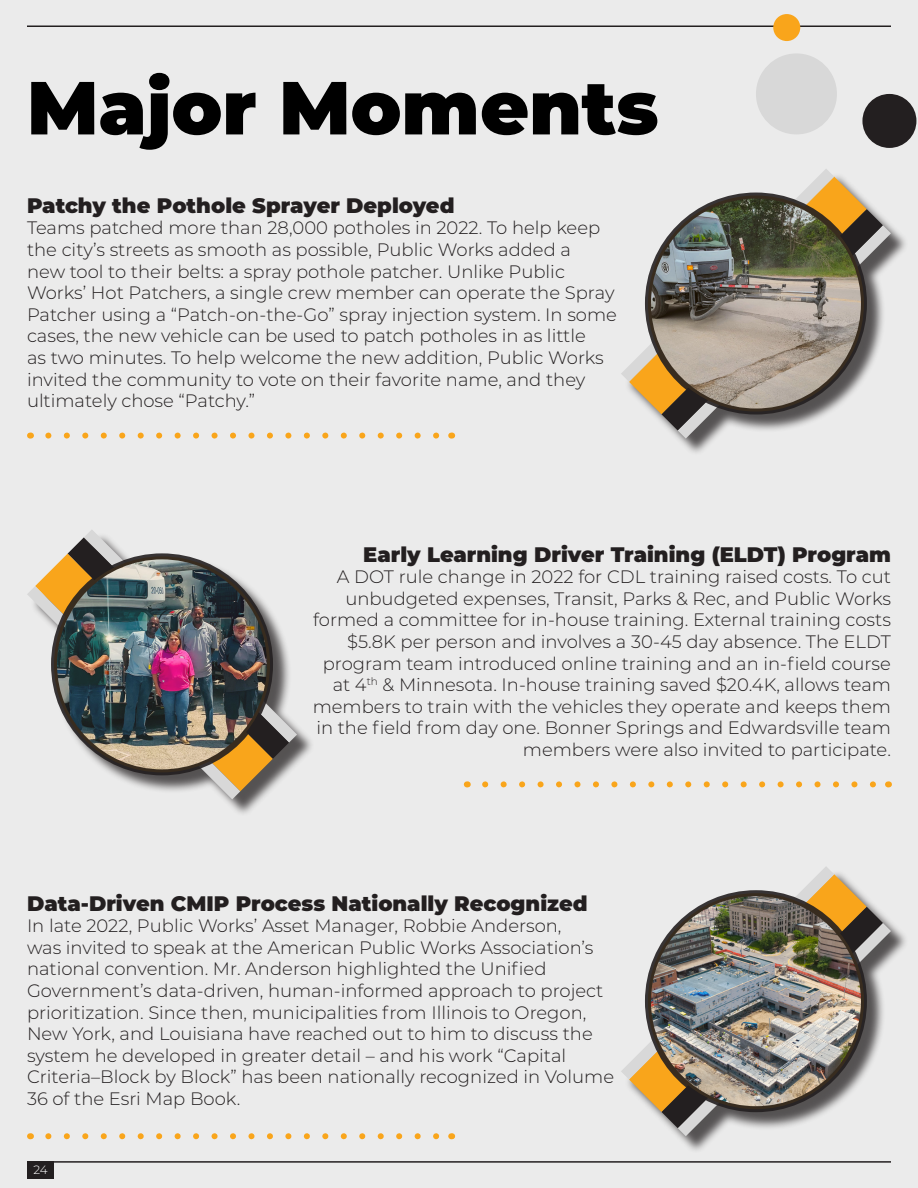
<style>
.page{position:relative;width:918px;height:1188px;background:#ebebeb}
.page>*{position:absolute;margin:0;border:0;box-sizing:border-box;transform-origin:0 0}
.t1{font:900 75px "Montserrat";color:#000}
.t2{font:900 21px "Montserrat";color:#231f20}
.t3{font:300 18px/21.6px "Montserrat";color:#231f20}
.t4{font:300 12px "Montserrat";color:#fff}
</style>
<div class="page">
<div style="left:27px;top:1161px;width:27px;height:17px;background:#231f20"></div>
<hr style="left:54px;top:1161px;width:837px;height:2px;background:#231f20">
<hr style="left:27px;top:26px;width:864px;height:1px;background:#231f20">
<div style="left:624px;top:172px;width:285px;height:284px;background:#231f20;opacity:.75"></div>
<svg style="left:678px;top:225px;width:213px;height:214px"></svg>
<svg style="left:661px;top:209px;width:222px;height:221px"></svg>
<svg style="left:629px;top:177px;width:238px;height:237px"></svg>
<svg style="left:621px;top:169px;width:213px;height:213px"></svg>
<img style="left:648px;top:196px;width:216px;height:216px;border-radius:108px">
<div style="left:645px;top:193px;width:222px;height:222px;border:6px solid #231f20;border-radius:50%"></div>
<div style="left:624px;top:869px;width:285px;height:285px;background:#231f20;opacity:.75"></div>
<svg style="left:678px;top:923px;width:213px;height:213px"></svg>
<svg style="left:661px;top:907px;width:222px;height:221px"></svg>
<svg style="left:629px;top:874px;width:238px;height:238px"></svg>
<svg style="left:621px;top:867px;width:213px;height:212px"></svg>
<img style="left:648px;top:893px;width:216px;height:216px;border-radius:108px">
<div style="left:645px;top:890px;width:222px;height:222px;border:6px solid #231f20;border-radius:50%"></div>
<svg style="left:48px;top:433px;width:392px;height:6px"></svg>
<svg style="left:485px;top:781px;width:391px;height:6px"></svg>
<svg style="left:48px;top:1133px;width:392px;height:6px"></svg>
<div style="left:30px;top:533px;width:285px;height:284px;background:#231f20;opacity:.75"></div>
<svg style="left:84px;top:530px;width:213px;height:213px"></svg>
<svg style="left:68px;top:537px;width:221px;height:222px"></svg>
<svg style="left:35px;top:554px;width:238px;height:237px"></svg>
<svg style="left:27px;top:586px;width:213px;height:213px"></svg>
<img style="left:54px;top:556px;width:216px;height:216px;border-radius:108px">
<div style="left:51px;top:553px;width:222px;height:222px;border:6px solid #231f20;border-radius:50%"></div>
<div style="left:862px;top:94px;width:54px;height:54px;background:#231f20;border-radius:50%"></div>
<div style="left:756px;top:53px;width:81px;height:81px;background:#d8d8d8;border-radius:50%"></div>
<div style="left:773px;top:14px;width:27px;height:27px;background:#f9a51b;border-radius:50%"></div>
<p class="t1" style="left:27px;top:51px;width:633px">Major Moments</p>
<p class="t2" style="left:27px;top:190px;width:429px">Patchy the Pothole Sprayer Deployed</p>
<p class="t3" style="left:27px;top:217px;width:592px">Teams patched more than 28,000 potholes in 2022. To help keep the city’s streets as smooth as possible, Public Works added a<br>new tool to their belts: a spray pothole patcher. Unlike Public Works’ Hot Patchers, a single crew member can operate the Spray Patcher using a “Patch-on-the-Go” spray injection system. In some cases, the new vehicle can be used to patch potholes in as little<br>as two minutes. To help welcome the new addition, Public Works invited the community to vote on their favorite name, and they ultimately chose “Patchy.”</p>
<p class="t2" style="left:363px;top:538px;width:529px">Early Learning Driver Training (ELDT) Program</p>
<p class="t3" style="left:313px;top:566px;width:580px;text-align:right">A DOT rule change in 2022 for CDL training raised costs. To cut unbudgeted expenses, Transit, Parks &amp; Rec, and Public Works formed a committee for in-house training. External training costs $5.8K per person and involves a 30-45 day absence. The ELDT program team introduced online training and an in-field course at 4<sup>th</sup> &amp; Minnesota. In-house training saved $20.4K, allows team members to train with the vehicles they operate and keeps them in the field from day one. Bonner Springs and Edwardsville team members were also invited to participate.</p>
<p class="t2" style="left:27px;top:887px;width:562px">Data-Driven CMIP Process Nationally Recognized</p>
<p class="t3" style="left:27px;top:914px;width:589px">In late 2022, Public Works’ Asset Manager, Robbie Anderson,<br>was invited to speak at the American Public Works Association’s national convention. Mr. Anderson highlighted the Unified Government’s data-driven, human-informed approach to project prioritization. Since then, municipalities from Illinois to Oregon, New York, and Louisiana have reached out to him to discuss the system he developed in greater detail – and his work “Capital Criteria–Block by Block” has been nationally recognized in Volume 36 of the Esri Map Book.</p>
<p class="t4" style="left:33px;top:1161px;width:16px">24</p>
</div>
